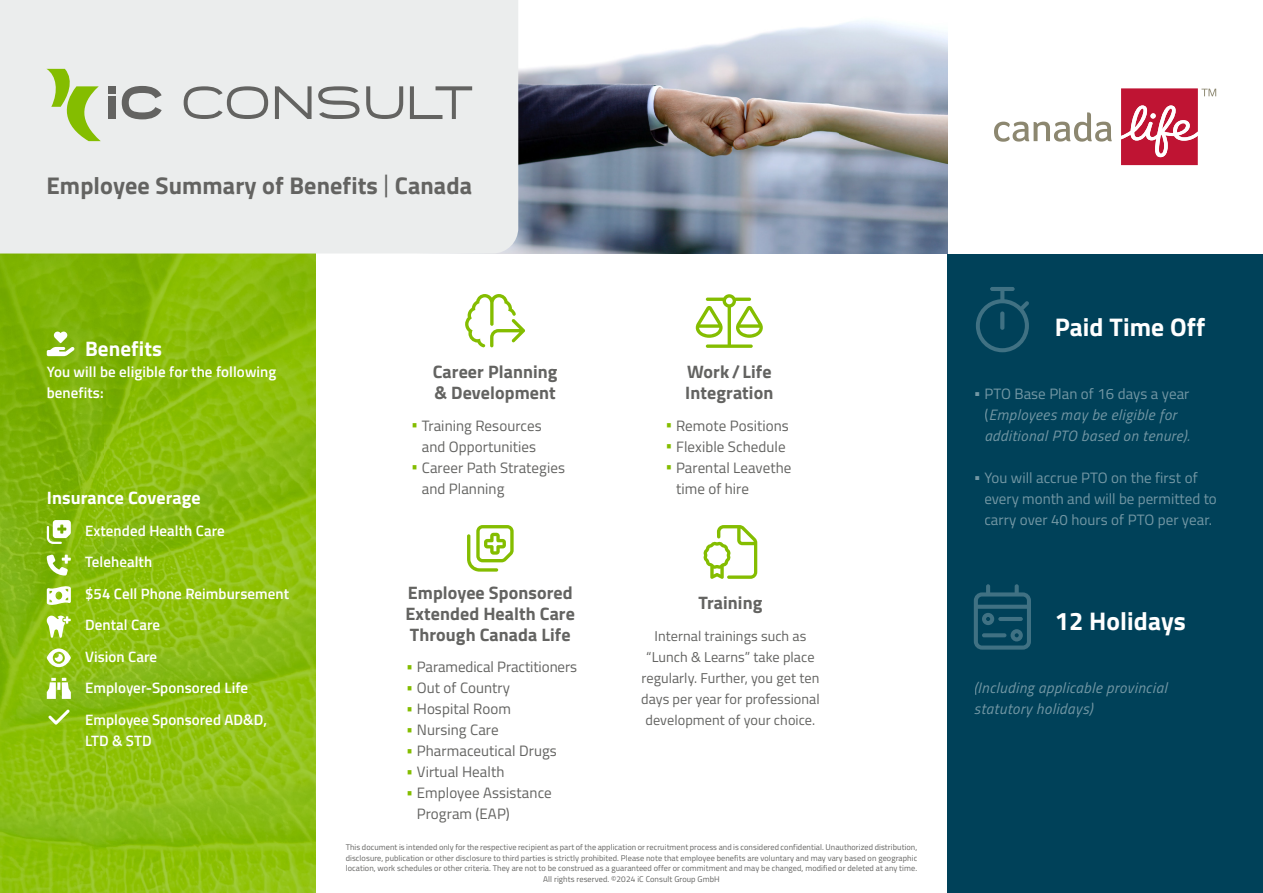
<style>
.page{position:relative;width:1263px;height:893px;background:#fff}
.page>*{position:absolute;margin:0;border:0;box-sizing:border-box;transform-origin:0 0}
.t1{font:700 25.5px "Titillium Web";letter-spacing:.005em;color:#fff}
.t2{font:700 24.15px "Titillium Web";letter-spacing:.005em;color:#636361}
.t3{font:700 21px "Titillium Web";letter-spacing:.005em;color:#fff}
.t4{font:700 18px/21px "Titillium Web";letter-spacing:.005em;color:#636361}
.t5{font:700 18px "Titillium Web";letter-spacing:.005em;color:#fff}
.t6{font:15px/21px "Titillium Web";letter-spacing:.005em;color:#636361}
.t7{font:600 15px/31.5px "Titillium Web";letter-spacing:.005em;color:#fff}
.t8{font:italic 15px/21px "Titillium Web";letter-spacing:.03em;color:#7397a4}
.t9{font:15px/21px "Titillium Web";letter-spacing:.005em;color:#7397a4}
.t10{font:14.25px/21px "Titillium Web";letter-spacing:.005em;color:#636361;text-align:center}
.t11{font:8.25px/10.5px "Titillium Web";letter-spacing:.01em;color:#636361;text-align:center}
.s1{font-weight:400}
.s2{color:#84bd00}
.s3{font-style:normal}
</style>
<div class="page">
<img style="left:518px;top:20px;width:429px;height:234px">
<img style="left:0;top:254px;width:316px;height:639px">
<div style="left:0;top:0;width:518px;height:254px;background:#ebeded"></div>
<div style="left:947px;top:254px;width:316px;height:639px;background:#004159"></div>
<svg style="left:47px;top:332px;width:28px;height:24px"></svg>
<svg style="left:696px;top:294px;width:67px;height:54px"></svg>
<svg style="left:703px;top:525px;width:54px;height:54px"></svg>
<svg style="left:465px;top:294px;width:60px;height:54px"></svg>
<svg style="left:46px;top:69px;width:55px;height:72px;background:#c4db95"></svg>
<div style="left:108px;top:86px;width:8px;height:7px;background:#636361"></div>
<div style="left:108px;top:97px;width:8px;height:22px;background:#636361"></div>
<svg style="left:122px;top:86px;width:40px;height:33px"></svg>
<svg style="left:184px;top:86px;width:84px;height:33px;background:#c4c5c4"></svg>
<svg style="left:318px;top:86px;width:41px;height:33px"></svg>
<svg style="left:275px;top:86px;width:36px;height:33px"></svg>
<svg style="left:366px;top:86px;width:37px;height:33px"></svg>
<svg style="left:410px;top:86px;width:62px;height:33px;background:#c9caca"></svg>
<svg style="left:48px;top:709px;width:22px;height:16px"></svg>
<svg style="left:47px;top:678px;width:24px;height:21px"></svg>
<svg style="left:47px;top:585px;width:24px;height:21px"></svg>
<svg style="left:47px;top:648px;width:24px;height:19px"></svg>
<svg style="left:47px;top:520px;width:24px;height:24px"></svg>
<svg style="left:47px;top:616px;width:24px;height:22px"></svg>
<svg style="left:47px;top:554px;width:24px;height:21px"></svg>
<svg style="left:994px;top:112px;width:118px;height:30px"></svg>
<svg style="left:1121px;top:88px;width:95px;height:77px"></svg>
<svg style="left:974px;top:584px;width:57px;height:66px"></svg>
<svg style="left:976px;top:287px;width:53px;height:65px"></svg>
<svg style="left:467px;top:525px;width:47px;height:47px"></svg>
<h2 class="t2" style="left:46px;top:168px;width:427px">Employee Summary of Benefits <span class="s1">|</span> Canada</h2>
<h3 class="t3" style="left:85px;top:333px;width:79px">Benefits</h3>
<h3 class="t7" style="left:47px;top:360px;width:231px;line-height:21px">You will be eligible for the following benefits:</h3>
<h3 class="t5" style="left:47px;top:484px;width:155px">Insurance Coverage</h3>
<h3 class="t7" style="left:85px;top:514px;width:206px">Extended Health Care<br>Telehealth<br>$54 Cell Phone Reimbursement<br>Dental Care<br>Vision Care<br>Employer-Sponsored Life<br>Employee Sponsored AD&amp;D,</h3>
<h3 class="t7" style="left:85px;top:724px;width:68px">LTD &amp; STD</h3>
<h3 class="t4" style="left:433px;top:360px;width:126px">Career Planning &amp; Development</h3>
<h3 class="t6" style="left:411px;top:414px;width:132px;text-align:center"><span class="s2">•</span> Training Resources and Opportunities</h3>
<h3 class="t6" style="left:422px;top:456px;width:145px;text-indent:-11px"><span class="s2">•</span> Career Path Strategies and Planning</h3>
<h3 class="t4" style="left:405px;top:581px;width:171px">Employee Sponsored<br>Extended Health Care<br>Through Canada Life</h3>
<h3 class="t6" style="left:406px;top:656px;width:172px"><span class="s2">•</span> Paramedical Practitioners</h3>
<h3 class="t6" style="left:406px;top:677px;width:105px"><span class="s2">•</span> Out of Country</h3>
<h3 class="t6" style="left:406px;top:698px;width:106px"><span class="s2">•</span> Hospital Room</h3>
<h3 class="t6" style="left:406px;top:719px;width:94px"><span class="s2">•</span> Nursing Care</h3>
<h3 class="t6" style="left:406px;top:740px;width:152px"><span class="s2">•</span> Pharmaceutical Drugs</h3>
<h3 class="t6" style="left:406px;top:761px;width:100px"><span class="s2">•</span> Virtual Health</h3>
<h3 class="t6" style="left:417px;top:782px;width:136px;text-indent:-11px"><span class="s2">•</span> Employee Assistance<br>Program (EAP)</h3>
<h3 class="t4" style="left:685px;top:360px;width:89px">Work / Life<br>Integration</h3>
<h3 class="t6" style="left:665px;top:414px;width:125px"><span class="s2">•</span> Remote Positions</h3>
<h3 class="t6" style="left:665px;top:435px;width:122px"><span class="s2">•</span> Flexible Schedule</h3>
<h3 class="t6" style="left:676px;top:456px;width:117px;text-indent:-11px"><span class="s2">•</span> Parental Leavethe time of hire</h3>
<h3 class="t4" style="left:698px;top:591px;width:65px">Training</h3>
<h3 class="t10" style="left:641px;top:624px;width:180px">Internal trainings such as “Lunch &amp; Learns” take place regularly. Further, you get ten days per year for professional development of your choice.</h3>
<p class="t11" style="left:346px;top:842px;width:573px">This document is intended only for the respective recipient as part of the application or recruitment process and is considered confidential. Unauthorized distribution, disclosure, publication or other disclosure to third parties is strictly prohibited. Please note that employee benefits are voluntary and may vary based on geographic location, work schedules or other criteria. They are not to be construed as a guaranteed offer or commitment and may be changed, modified or deleted at any time.<br>All rights reserved. ©2024 iC Consult Group GmbH</p>
<h1 class="t1" style="left:1055px;top:308px;width:152px">Paid Time Off</h1>
<h3 class="t8" style="left:984px;top:383px;width:207px;text-indent:-11px"><span class="s3">• PTO Base Plan of 16 days a year (</span>Employees may be eligible for additional PTO based on tenure).</h3>
<h3 class="t9" style="left:984px;top:467px;width:234px;text-indent:-11px">• You will accrue PTO on the first of every month and will be permitted to carry over 40 hours of PTO per year.</h3>
<h1 class="t1" style="left:1055px;top:602px;width:133px">12 Holidays</h1>
<h3 class="t8" style="left:974px;top:677px;width:195px">(Including applicable provincial statutory holidays)</h3>
</div>
